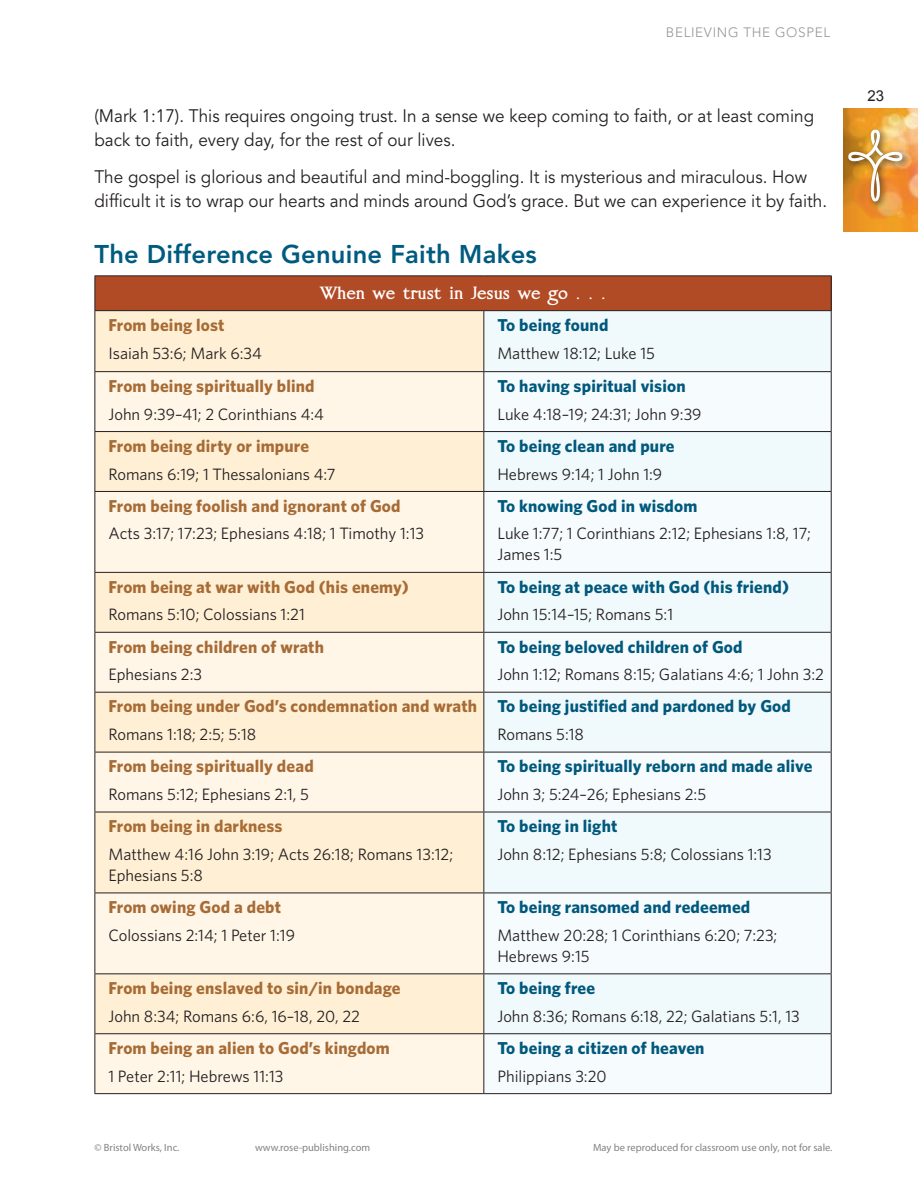
<style>
.page{position:relative;width:918px;height:1188px;background:#fff}
.page>*{position:absolute;margin:0;border:0;box-sizing:border-box;transform-origin:0 0}
.t1{font:800 25.5px "Avenir";letter-spacing:.01em;color:#005b80}
.t2{font:700 19.5px "Baroness";color:#fff}
.t3{font:18px/24px "Avenir";color:#231f20;scale:.95 1}
.t4{font:700 17.25px "Whitney";letter-spacing:.01em;color:#a76b35}
.t5{font:700 17.25px "Whitney";letter-spacing:.01em;color:#00587c}
.t6{font:16.5px/21px "Whitney";color:#231f20}
.t7{font:15px "Arial";color:#231f20}
.t8{font:300 13.5px "Avenir";letter-spacing:.05em;color:#949698}
.t9{font:10.5px "Myriad Pro";color:#808285}
</style>
<div class="page">
<img style="left:844px;top:108px;width:74px;height:123px">
<div style="left:845px;top:126px;width:66px;height:84px;background:#231f20;opacity:.75"></div>
<img style="left:848px;top:129px;width:55px;height:73px">
<div style="left:95px;top:276px;width:736px;height:35px;background:#b14b25"></div>
<div style="left:95px;top:311px;width:388px;height:60px;background:#fff0d5"></div>
<div style="left:484px;top:311px;width:347px;height:60px;background:#f0f9fb"></div>
<svg style="left:95px;top:372px;width:388px;height:721px;fill:#fff6e8"></svg>
<div style="left:484px;top:372px;width:347px;height:721px;background:#f6fbfd"></div>
<hr style="left:94px;top:275px;width:390px;height:1px;background:#231f20">
<hr style="left:484px;top:275px;width:348px;height:1px;background:#231f20">
<hr style="left:94px;top:310px;width:390px;height:1px;background:#231f20">
<hr style="left:484px;top:310px;width:348px;height:1px;background:#231f20">
<hr style="left:94px;top:371px;width:390px;height:1px;background:#231f20">
<hr style="left:484px;top:371px;width:348px;height:1px;background:#231f20">
<hr style="left:94px;top:431px;width:390px;height:1px;background:#231f20">
<hr style="left:484px;top:431px;width:348px;height:1px;background:#231f20">
<hr style="left:94px;top:491px;width:390px;height:1px;background:#231f20">
<hr style="left:484px;top:491px;width:348px;height:1px;background:#231f20">
<hr style="left:94px;top:572px;width:390px;height:1px;background:#231f20">
<hr style="left:484px;top:572px;width:348px;height:1px;background:#231f20">
<hr style="left:94px;top:632px;width:390px;height:1px;background:#231f20">
<hr style="left:484px;top:632px;width:348px;height:1px;background:#231f20">
<hr style="left:94px;top:692px;width:390px;height:1px;background:#231f20">
<hr style="left:484px;top:692px;width:348px;height:1px;background:#231f20">
<hr style="left:94px;top:752px;width:390px;height:1px;background:#231f20">
<hr style="left:484px;top:752px;width:348px;height:1px;background:#231f20">
<hr style="left:94px;top:812px;width:390px;height:1px;background:#231f20">
<hr style="left:484px;top:812px;width:348px;height:1px;background:#231f20">
<hr style="left:94px;top:893px;width:390px;height:1px;background:#231f20">
<hr style="left:484px;top:893px;width:348px;height:1px;background:#231f20">
<hr style="left:94px;top:973px;width:390px;height:1px;background:#231f20">
<hr style="left:484px;top:973px;width:348px;height:1px;background:#231f20">
<hr style="left:94px;top:1033px;width:390px;height:1px;background:#231f20">
<hr style="left:484px;top:1033px;width:348px;height:1px;background:#231f20">
<hr style="left:94px;top:1093px;width:390px;height:1px;background:#231f20">
<hr style="left:484px;top:1093px;width:348px;height:1px;background:#231f20">
<hr style="left:94px;top:276px;width:1px;height:34px;background:#231f20">
<hr style="left:94px;top:311px;width:1px;height:60px;background:#231f20">
<hr style="left:94px;top:432px;width:1px;height:59px;background:#231f20">
<hr style="left:94px;top:492px;width:1px;height:80px;background:#231f20">
<hr style="left:94px;top:573px;width:1px;height:59px;background:#231f20">
<hr style="left:94px;top:693px;width:1px;height:59px;background:#231f20">
<hr style="left:94px;top:752px;width:1px;height:60px;background:#231f20">
<hr style="left:94px;top:812px;width:1px;height:81px;background:#231f20">
<hr style="left:94px;top:974px;width:1px;height:59px;background:#231f20">
<hr style="left:94px;top:1034px;width:1px;height:59px;background:#231f20">
<hr style="left:94px;top:372px;width:1px;height:59px;background:#231f20">
<hr style="left:94px;top:633px;width:1px;height:59px;background:#231f20">
<hr style="left:94px;top:893px;width:1px;height:80px;background:#231f20">
<hr style="left:831px;top:276px;width:1px;height:34px;background:#231f20">
<hr style="left:483px;top:311px;width:1px;height:60px;background:#231f20">
<hr style="left:831px;top:311px;width:1px;height:60px;background:#231f20">
<hr style="left:483px;top:432px;width:1px;height:59px;background:#231f20">
<hr style="left:831px;top:432px;width:1px;height:59px;background:#231f20">
<hr style="left:483px;top:492px;width:1px;height:80px;background:#231f20">
<hr style="left:831px;top:492px;width:1px;height:80px;background:#231f20">
<hr style="left:483px;top:573px;width:1px;height:59px;background:#231f20">
<hr style="left:831px;top:573px;width:1px;height:59px;background:#231f20">
<hr style="left:483px;top:693px;width:1px;height:59px;background:#231f20">
<hr style="left:831px;top:693px;width:1px;height:59px;background:#231f20">
<hr style="left:483px;top:752px;width:1px;height:60px;background:#231f20">
<hr style="left:831px;top:752px;width:1px;height:60px;background:#231f20">
<hr style="left:483px;top:812px;width:1px;height:81px;background:#231f20">
<hr style="left:831px;top:812px;width:1px;height:81px;background:#231f20">
<hr style="left:483px;top:974px;width:1px;height:59px;background:#231f20">
<hr style="left:831px;top:974px;width:1px;height:59px;background:#231f20">
<hr style="left:483px;top:1034px;width:1px;height:59px;background:#231f20">
<hr style="left:831px;top:1034px;width:1px;height:59px;background:#231f20">
<hr style="left:483px;top:372px;width:1px;height:59px;background:#231f20">
<hr style="left:831px;top:372px;width:1px;height:59px;background:#231f20">
<hr style="left:483px;top:633px;width:1px;height:59px;background:#231f20">
<hr style="left:831px;top:633px;width:1px;height:59px;background:#231f20">
<hr style="left:483px;top:893px;width:1px;height:80px;background:#231f20">
<hr style="left:831px;top:893px;width:1px;height:80px;background:#231f20">
<p class="t8" style="left:666px;top:25px;width:166px">BELIEVING THE GOSPEL</p>
<p class="t3" style="left:94px;top:104px;width:759px">(Mark 1:17). This requires ongoing trust. In a sense we keep coming to faith, or at least coming back to faith, every day, for the rest of our lives.</p>
<p class="t3" style="left:94px;top:166px;width:773px">The gospel is glorious and beautiful and mind-boggling. It is mysterious and miraculous. How difficult it is to wrap our hearts and minds around God’s grace. But we can experience it by faith.</p>
<h1 class="t1" style="left:94px;top:239px;width:444px">The Difference Genuine Faith Makes</h1>
<p class="t2" style="left:320px;top:283px;width:287px">When we trust in Jesus we go . . .</p>
<p class="t4" style="left:108px;top:313px;width:118px">From being lost</p>
<p class="t6" style="left:108px;top:342px;width:155px">Isaiah 53:6; Mark 6:34</p>
<p class="t5" style="left:497px;top:313px;width:113px">To being found</p>
<p class="t6" style="left:497px;top:342px;width:159px">Matthew 18:12; Luke 15</p>
<p class="t4" style="left:108px;top:374px;width:208px">From being spiritually blind</p>
<p class="t6" style="left:108px;top:403px;width:217px">John 9:39–41; 2 Corinthians 4:4</p>
<p class="t4" style="left:108px;top:434px;width:202px">From being dirty or impure</p>
<p class="t6" style="left:108px;top:463px;width:229px">Romans 6:19; 1 Thessalonians 4:7</p>
<p class="t4" style="left:108px;top:494px;width:294px">From being foolish and ignorant of God</p>
<p class="t6" style="left:108px;top:523px;width:317px">Acts 3:17; 17:23; Ephesians 4:18; 1 Timothy 1:13</p>
<p class="t4" style="left:108px;top:575px;width:302px">From being at war with God (his enemy)</p>
<p class="t6" style="left:108px;top:604px;width:198px">Romans 5:10; Colossians 1:21</p>
<p class="t4" style="left:108px;top:635px;width:217px">From being children of wrath</p>
<p class="t6" style="left:108px;top:664px;width:95px">Ephesians 2:3</p>
<p class="t4" style="left:108px;top:695px;width:370px">From being under God’s condemnation and wrath</p>
<p class="t6" style="left:108px;top:724px;width:149px">Romans 1:18; 2:5; 5:18</p>
<p class="t4" style="left:108px;top:755px;width:207px">From being spiritually dead</p>
<p class="t6" style="left:108px;top:783px;width:202px">Romans 5:12; Ephesians 2:1, 5</p>
<p class="t4" style="left:108px;top:815px;width:176px">From being in darkness</p>
<p class="t6" style="left:108px;top:843px;width:346px">Matthew 4:16 John 3:19; Acts 26:18; Romans 13:12;<br>Ephesians 5:8</p>
<p class="t4" style="left:108px;top:896px;width:174px">From owing God a debt</p>
<p class="t6" style="left:108px;top:924px;width:188px">Colossians 2:14; 1 Peter 1:19</p>
<p class="t4" style="left:108px;top:977px;width:294px">From being enslaved to sin/in bondage</p>
<p class="t6" style="left:108px;top:1005px;width:253px">John 8:34; Romans 6:6, 16–18, 20, 22</p>
<p class="t4" style="left:108px;top:1036px;width:283px">From being an alien to God’s kingdom</p>
<p class="t6" style="left:108px;top:1065px;width:177px">1 Peter 2:11; Hebrews 11:13</p>
<p class="t5" style="left:497px;top:374px;width:190px">To having spiritual vision</p>
<p class="t6" style="left:497px;top:403px;width:206px">Luke 4:18–19; 24:31; John 9:39</p>
<p class="t5" style="left:497px;top:434px;width:179px">To being clean and pure</p>
<p class="t6" style="left:497px;top:463px;width:167px">Hebrews 9:14; 1 John 1:9</p>
<p class="t5" style="left:497px;top:494px;width:202px">To knowing God in wisdom</p>
<p class="t6" style="left:497px;top:523px;width:315px">Luke 1:77; 1 Corinthians 2:12; Ephesians 1:8, 17;<br>James 1:5</p>
<p class="t5" style="left:497px;top:575px;width:293px">To being at peace with God (his friend)</p>
<p class="t6" style="left:497px;top:604px;width:177px">John 15:14–15; Romans 5:1</p>
<p class="t5" style="left:497px;top:635px;width:247px">To being beloved children of God</p>
<p class="t6" style="left:497px;top:664px;width:328px">John 1:12; Romans 8:15; Galatians 4:6; 1 John 3:2</p>
<p class="t5" style="left:497px;top:695px;width:295px">To being justified and pardoned by God</p>
<p class="t6" style="left:497px;top:724px;width:88px">Romans 5:18</p>
<p class="t5" style="left:497px;top:755px;width:317px">To being spiritually reborn and made alive</p>
<p class="t6" style="left:497px;top:783px;width:210px">John 3; 5:24–26; Ephesians 2:5</p>
<p class="t5" style="left:497px;top:815px;width:122px">To being in light</p>
<p class="t6" style="left:497px;top:843px;width:276px">John 8:12; Ephesians 5:8; Colossians 1:13</p>
<p class="t5" style="left:497px;top:896px;width:255px">To being ransomed and redeemed</p>
<p class="t6" style="left:497px;top:924px;width:282px">Matthew 20:28; 1 Corinthians 6:20; 7:23;<br>Hebrews 9:15</p>
<p class="t5" style="left:497px;top:977px;width:99px">To being free</p>
<p class="t6" style="left:497px;top:1005px;width:304px">John 8:36; Romans 6:18, 22; Galatians 5:1, 13</p>
<p class="t5" style="left:497px;top:1036px;width:209px">To being a citizen of heaven</p>
<p class="t6" style="left:497px;top:1065px;width:111px">Philippians 3:20</p>
<p class="t9" style="left:94px;top:1141px;width:86px">© Bristol Works, Inc.</p>
<p class="t9" style="left:255px;top:1141px;width:117px">www.rose-publishing.com</p>
<p class="t9" style="left:593px;top:1141px;width:241px">May be reproduced for classroom use only, not for sale.</p>
<p class="t7" style="left:868px;top:87px;width:18px">23</p>
</div>
